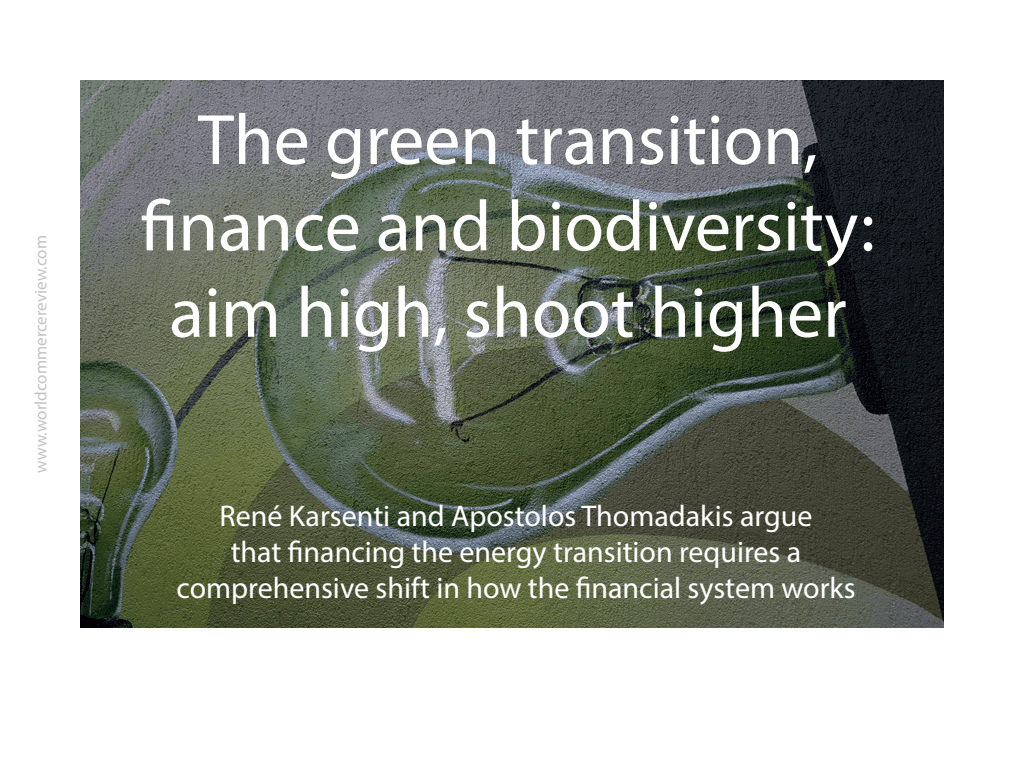
<style>
.page{position:relative;width:1024px;height:768px;background:#fff}
.page>*{position:absolute;margin:0;border:0;box-sizing:border-box;transform-origin:0 0}
.Headline{font:72px/86.4px "Myriad Pro";color:#fff;text-align:center}
.Intro{font:30px/36px "Myriad Pro";color:#fff;text-align:center}
.t1{font:17px "Myriad Pro";color:#c2c3c3}
</style>
<div class="page">
<img style="left:80px;top:80px;width:864px;height:548px">
<p class="t1" style="left:30px;top:473px;width:239px;rotate:-90deg">www.worldcommercereview.com</p>
<p class="Headline" style="left:141px;top:96px;width:736px">The green transition, finance and biodiversity: aim high, shoot higher</p>
<p class="Intro" style="left:176px;top:497px;width:681px">René Karsenti and Apostolos Thomadakis argue<br>that financing the energy transition requires a comprehensive shift in how the financial system works</p>
</div>
